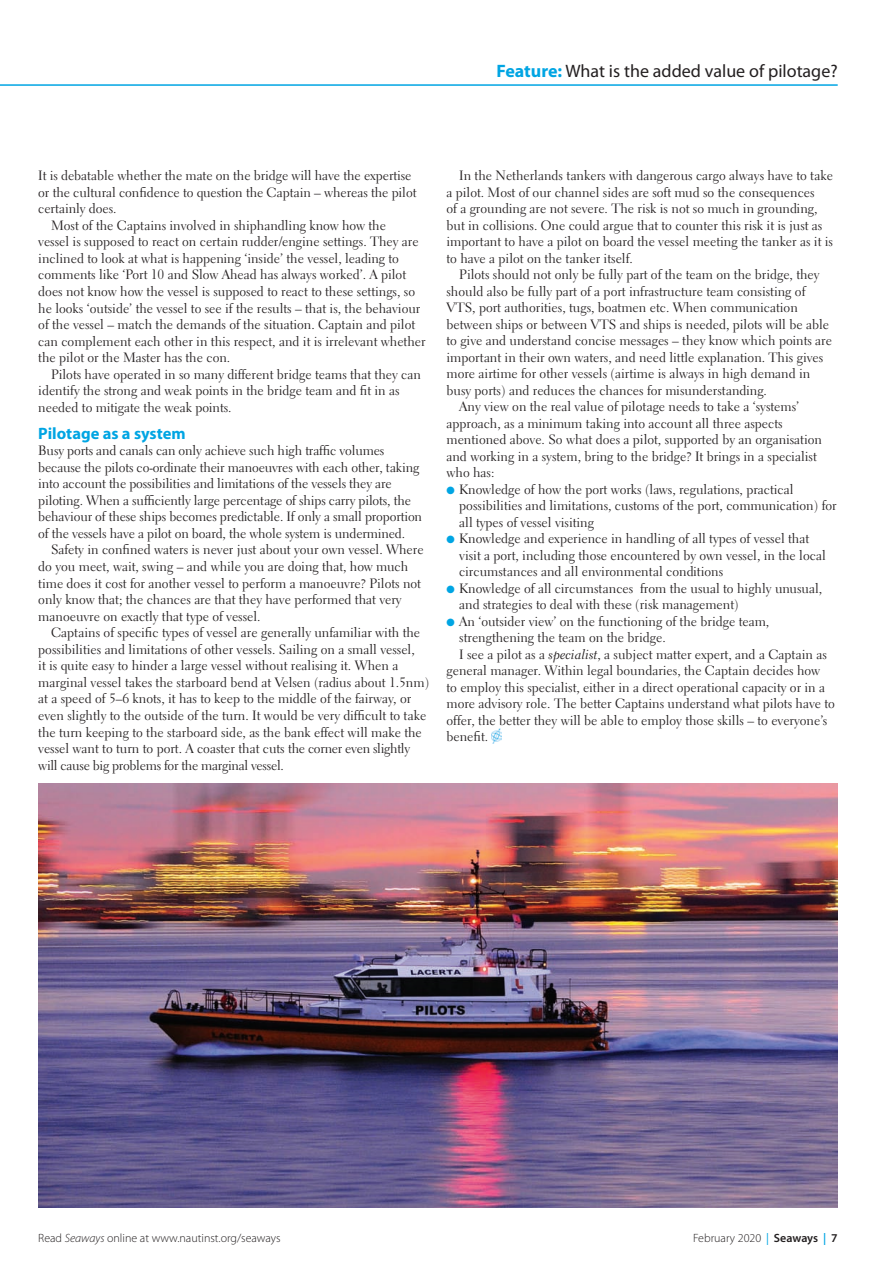
<style>
.page{position:relative;width:893px;height:1263px;background:#fff}
.page>*{position:absolute;margin:0;border:0;box-sizing:border-box;transform-origin:0 0}
.t1{font:18px "Myriad Pro";color:#231f20}
.t2{font:700 16.5px "Myriad Pro";color:#00a5e3}
.t3{font:13.5px/16.5px "Electra LT Std";color:#231f20}
.t4{font:13.5px "Electra LT Std";letter-spacing:-.02em;color:#231f20}
.t5{font:300 12px "Myriad Pro";color:#231f20}
.s1{font-weight:700;color:#00a5e3}
.s2{color:#00a5e3}
.s3{font-family:"Electra LT Std Cursive"}
.s4{font-style:italic}
.s5{font-weight:400;color:#00a5e3}
.s6{font-weight:600}
.s7{font-weight:600;color:#00a5e3}
</style>
<div class="page">
<img style="left:491px;top:729px;width:10px;height:14px">
<img style="left:38px;top:783px;width:800px;height:425px">
<hr style="left:0;top:84px;width:838px;height:2px;background:#00a5e3">
<p class="t1" style="left:496px;top:59px;width:343px"><span class="s1">Feature:</span> What is the added value of pilotage?</p>
<p class="t3" style="left:38px;top:167px;width:375px">It is debatable whether the mate on the bridge will have the expertise</p>
<p class="t3" style="left:38px;top:184px;width:380px">or the cultural confidence to question the Captain – whereas the pilot</p>
<p class="t3" style="left:38px;top:200px;width:80px">certainly does.</p>
<p class="t3" style="left:51px;top:217px;width:336px">Most of the Captains involved in shiphandling know how the</p>
<p class="t3" style="left:38px;top:234px;width:382px">vessel is supposed to react on certain rudder/engine settings. They are</p>
<p class="t3" style="left:38px;top:250px;width:362px">inclined to look at what is happening ‘inside’ the vessel, leading to</p>
<p class="t3" style="left:38px;top:267px;width:369px">comments like ‘Port 10 and Slow Ahead has always worked’. A pilot</p>
<p class="t3" style="left:38px;top:283px;width:378px">does not know how the vessel is supposed to react to these settings, so</p>
<p class="t3" style="left:38px;top:300px;width:384px">he looks ‘outside’ the vessel to see if the results – that is, the behaviour</p>
<p class="t3" style="left:38px;top:316px;width:378px">of the vessel – match the demands of the situation. Captain and pilot</p>
<p class="t3" style="left:38px;top:333px;width:389px">can complement each other in this respect, and it is irrelevant whether</p>
<p class="t3" style="left:38px;top:349px;width:194px">the pilot or the Master has the con.</p>
<p class="t3" style="left:51px;top:366px;width:371px">Pilots have operated in so many different bridge teams that they can</p>
<p class="t3" style="left:38px;top:382px;width:363px">identify the strong and weak points in the bridge team and fit in as</p>
<p class="t3" style="left:38px;top:399px;width:195px">needed to mitigate the weak points.</p>
<p class="t2" style="left:38px;top:422px;width:149px">Pilotage as a system</p>
<p class="t3" style="left:38px;top:442px;width:348px">Busy ports and canals can only achieve such high traffic volumes</p>
<p class="t3" style="left:38px;top:459px;width:383px">because the pilots co-ordinate their manoeuvres with each other, taking</p>
<p class="t3" style="left:38px;top:475px;width:355px">into account the possibilities and limitations of the vessels they are</p>
<p class="t3" style="left:38px;top:492px;width:374px">piloting. When a sufficiently large percentage of ships carry pilots, the</p>
<p class="t3" style="left:38px;top:508px;width:385px">behaviour of these ships becomes predictable. If only a small proportion</p>
<p class="t3" style="left:38px;top:525px;width:368px">of the vessels have a pilot on board, the whole system is undermined.</p>
<p class="t3" style="left:51px;top:542px;width:374px">Safety in confined waters is never just about your own vessel. Where</p>
<p class="t3" style="left:38px;top:558px;width:372px">do you meet, wait, swing – and while you are doing that, how much</p>
<p class="t3" style="left:38px;top:575px;width:384px">time does it cost for another vessel to perform a manoeuvre? Pilots not</p>
<p class="t3" style="left:38px;top:591px;width:365px">only know that; the chances are that they have performed that very</p>
<p class="t3" style="left:38px;top:608px;width:224px">manoeuvre on exactly that type of vessel.</p>
<p class="t3" style="left:51px;top:624px;width:371px">Captains of specific types of vessel are generally unfamiliar with the</p>
<p class="t3" style="left:38px;top:641px;width:378px">possibilities and limitations of other vessels. Sailing on a small vessel,</p>
<p class="t3" style="left:38px;top:657px;width:362px">it is quite easy to hinder a large vessel without realising it. When a</p>
<p class="t3" style="left:38px;top:674px;width:392px">marginal vessel takes the starboard bend at Velsen (radius about 1.5nm)</p>
<p class="t3" style="left:38px;top:690px;width:374px">at a speed of 5–6 knots, it has to keep to the middle of the fairway, or</p>
<p class="t3" style="left:38px;top:707px;width:390px">even slightly to the outside of the turn. It would be very difficult to take</p>
<p class="t3" style="left:38px;top:724px;width:385px">the turn keeping to the starboard side, as the bank effect will make the</p>
<p class="t3" style="left:38px;top:740px;width:373px">vessel want to turn to port. A coaster that cuts the corner even slightly</p>
<p class="t4" style="left:38px;top:757px;width:247px">will cause big problems for the marginal vessel.</p>
<p class="t3" style="left:459px;top:167px;width:375px">In the Netherlands tankers with dangerous cargo always have to take</p>
<p class="t3" style="left:446px;top:184px;width:370px">a pilot. Most of our channel sides are soft mud so the consequences</p>
<p class="t3" style="left:446px;top:200px;width:372px">of a grounding are not severe. The risk is not so much in grounding,</p>
<p class="t3" style="left:446px;top:217px;width:377px">but in collisions. One could argue that to counter this risk it is just as</p>
<p class="t3" style="left:446px;top:233px;width:388px">important to have a pilot on board the vessel meeting the tanker as it is</p>
<p class="t3" style="left:446px;top:250px;width:188px">to have a pilot on the tanker itself.</p>
<p class="t3" style="left:459px;top:266px;width:362px">Pilots should not only be fully part of the team on the bridge, they</p>
<p class="t3" style="left:446px;top:283px;width:360px">should also be fully part of a port infrastructure team consisting of</p>
<p class="t3" style="left:446px;top:299px;width:353px">VTS, port authorities, tugs, boatmen etc. When communication</p>
<p class="t3" style="left:446px;top:316px;width:384px">between ships or between VTS and ships is needed, pilots will be able</p>
<p class="t3" style="left:446px;top:332px;width:387px">to give and understand concise messages – they know which points are</p>
<p class="t3" style="left:446px;top:349px;width:378px">important in their own waters, and need little explanation. This gives</p>
<p class="t3" style="left:446px;top:365px;width:365px">more airtime for other vessels (airtime is always in high demand in</p>
<p class="t3" style="left:446px;top:382px;width:322px">busy ports) and reduces the chances for misunderstanding.</p>
<p class="t3" style="left:459px;top:398px;width:342px">Any view on the real value of pilotage needs to take a ‘systems’</p>
<p class="t3" style="left:446px;top:415px;width:338px">approach, as a minimum taking into account all three aspects</p>
<p class="t3" style="left:446px;top:431px;width:377px">mentioned above. So what does a pilot, supported by an organisation</p>
<p class="t3" style="left:446px;top:448px;width:372px">and working in a system, bring to the bridge? It brings in a specialist</p>
<p class="t3" style="left:446px;top:464px;width:50px">who has:</p>
<p class="t3" style="left:459px;top:481px;width:379px;text-indent:-13px"><span class="s2">●</span> Knowledge of how the port works (laws, regulations, practical possibilities and limitations, customs of the port, communication) for all types of vessel visiting</p>
<p class="t3" style="left:459px;top:530px;width:368px;text-indent:-13px"><span class="s2">●</span> Knowledge and experience in handling of all types of vessel that visit a port, including those encountered by own vessel, in the local circumstances and all environmental conditions</p>
<p class="t3" style="left:459px;top:580px;width:364px;text-indent:-13px"><span class="s2">●</span> Knowledge of all circumstances from the usual to highly unusual, and strategies to deal with these (risk management)</p>
<p class="t3" style="left:446px;top:613px;width:324px"><span class="s2">●</span> An ‘outsider view’ on the functioning of the bridge team,</p>
<p class="t3" style="left:459px;top:629px;width:208px">strengthening the team on the bridge.</p>
<p class="t3" style="left:459px;top:646px;width:369px">I see a pilot as a <span class="s3">specialist</span>, a subject matter expert, and a Captain as</p>
<p class="t3" style="left:446px;top:662px;width:375px">general manager. Within legal boundaries, the Captain decides how</p>
<p class="t3" style="left:446px;top:679px;width:380px">to employ this specialist, either in a direct operational capacity or in a</p>
<p class="t3" style="left:446px;top:695px;width:390px">more advisory role. The better Captains understand what pilots have to</p>
<p class="t3" style="left:446px;top:712px;width:382px">offer, the better they will be able to employ those skills – to everyone’s</p>
<p class="t3" style="left:446px;top:728px;width:43px">benefit.</p>
<p class="t5" style="left:38px;top:1231px;width:244px">Read <span class="s4">Seaways</span> online at www.nautinst.org/seaways</p>
<p class="t5" style="left:693px;top:1231px;width:146px">February 2020 <span class="s5">|</span> <span class="s6">Seaways</span> <span class="s7">|</span> <span class="s6">7</span></p>
</div>
